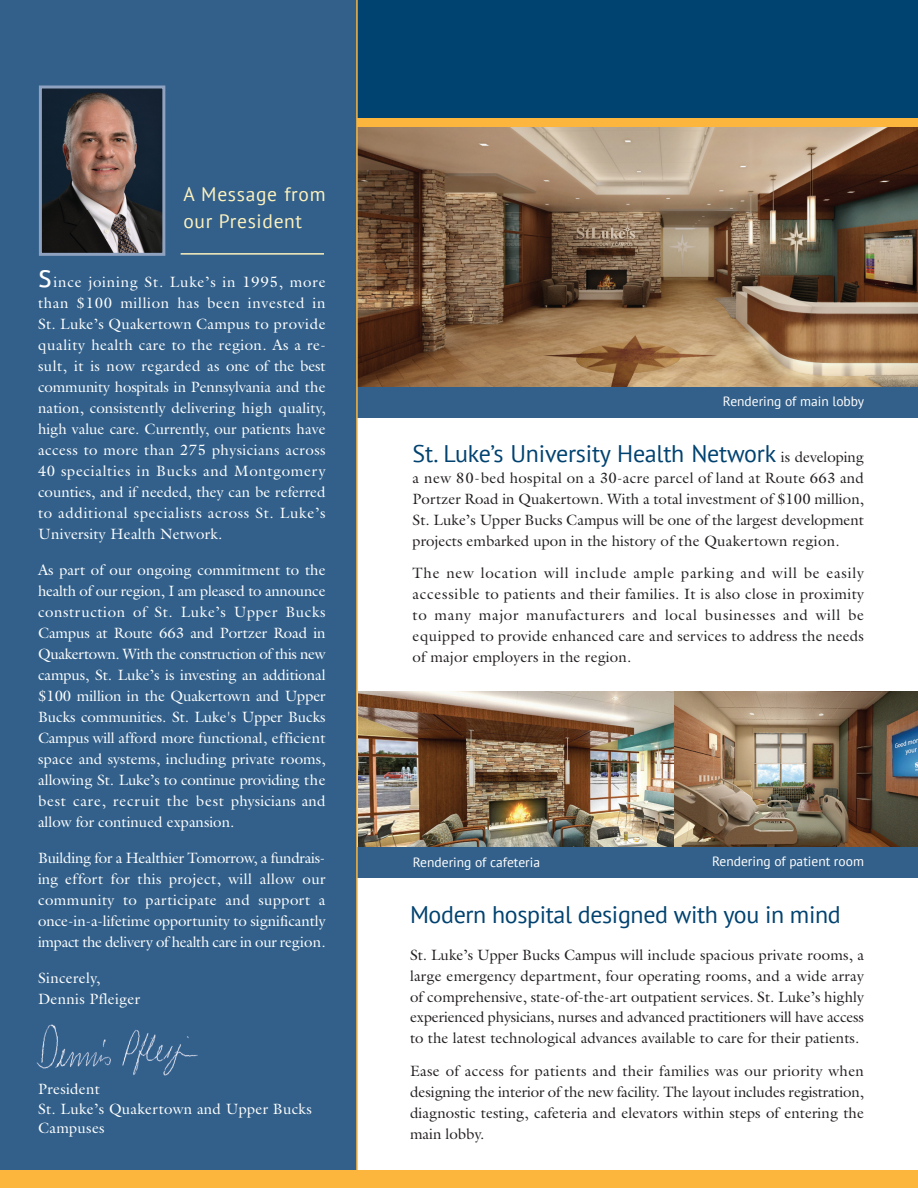
<style>
.page{position:relative;width:918px;height:1188px;background:#fff}
.page>*{position:absolute;margin:0;border:0;box-sizing:border-box;transform-origin:0 0}
.t1{font:24px "PT Sans";letter-spacing:-.015em;color:#004270}
.t2{font:19.5px/27px "PT Sans";letter-spacing:.035em;color:#fef2be}
.t3{font:15px/21px "Galliard";letter-spacing:.015em;color:#fff;text-align:justify}
.t4{font:15px/20.9px "Galliard";letter-spacing:.005em;color:#231f20;text-align:justify}
.t5{font:13.5px "PT Sans";color:#fff}
.t6{font:12px "PT Sans";letter-spacing:-.015em;color:#fff}
.s1{font-family:"PT Sans";font-size:33px}
.s2{font-family:"Galliard";font-size:15px;color:#231f20}
</style>
<div class="page">
<img style="left:358px;top:126px;width:560px;height:261px">
<div style="left:353px;top:0;width:565px;height:122px;background:#004270"></div>
<div style="left:357px;top:118px;width:561px;height:8px;background:#fcb53d"></div>
<div style="left:0;top:0;width:357px;height:1188px;background:#32608a"></div>
<img style="left:43px;top:90px;width:118px;height:162px">
<div style="left:39px;top:86px;width:126px;height:170px;border:3px solid #8fa2c0"></div>
<div style="left:0;top:1170px;width:918px;height:18px;background:#fcb53d"></div>
<hr style="left:181px;top:253px;width:143px;height:2px;background:#fef2be">
<img style="left:674px;top:692px;width:244px;height:156px">
<img style="left:358px;top:692px;width:316px;height:156px">
<div style="left:357px;top:387px;width:561px;height:31px;background:#32608a"></div>
<div style="left:357px;top:848px;width:561px;height:30px;background:#32608a"></div>
<img style="left:36px;top:1024px;width:162px;height:52px">
<hr style="left:356px;top:0;width:2px;height:1174px;background:#fcb53d">
<h2 class="t2" style="left:183px;top:181px;width:144px">A Message from our President</h2>
<p class="t3" style="left:38px;top:272px;width:289px"><span class="s1">s</span>ince joining St. Luke’s in 1995, more than $100 million has been invested in St. Luke’s Quakertown Campus to provide quality health care to the region. As a re&shy;sult, it is now regarded as one of the best community hospitals in Pennsylvania and the nation, consistently delivering high quality, high value care. Currently, our patients have access to more than 275 physicians across 40 specialties in Bucks and Montgomery counties, and if needed, they can be referred to additional specialists across St. Luke’s University Health Network.</p>
<p class="t3" style="left:38px;top:560px;width:289px">As part of our ongoing commitment to the health of our region, I am pleased to announce construction of St. Luke’s Upper Bucks Campus at Route 663 and Portzer Road in Quakertown. With the construction of this new campus, St. Luke’s is investing an additional $100 million in the Quakertown and Upper Bucks communities. St. Luke's Upper Bucks Campus will afford more functional, efficient space and systems, including private rooms, allowing St. Luke’s to continue providing the best care, recruit the best physicians and allow for continued expansion.</p>
<p class="t3" style="left:38px;top:848px;width:289px">Building for a Healthier Tomorrow, a fundrais&shy;ing effort for this project, will allow our community to participate and support a once-in-a-lifetime opportunity to significantly impact the delivery of health care in our region.</p>
<p class="t3" style="left:38px;top:968px;width:104px">Sincerely,<br>Dennis Pfleiger</p>
<p class="t6" style="left:27px;top:271px;width:97px">President, St. Luke’s</p>
<p class="t3" style="left:38px;top:1079px;width:275px;line-height:19.5px;text-align:left">President<br>St. Luke’s Quakertown and Upper Bucks<br>Campuses</p>
<p class="t5" style="left:723px;top:393px;width:143px">Rendering of main lobby</p>
<h1 class="t1" style="left:413px;top:441px;width:453px">St. Luke’s University Health Network <span class="s2">is developing</span></h1>
<p class="t4" style="left:413px;top:467px;width:453px">a new 80-bed hospital on a 30-acre parcel of land at Route 663 and Portzer Road in Quakertown. With a total investment of $100 million, St. Luke’s Upper Bucks Campus will be one of the largest development projects embarked upon in the history of the Quakertown region.</p>
<p class="t4" style="left:413px;top:563px;width:453px">The new location will include ample parking and will be easily accessible to patients and their families. It is also close in proximity to many major manufacturers and local businesses and will be equipped to provide enhanced care and services to address the needs of major employers in the region.</p>
<p class="t5" style="left:413px;top:855px;width:129px">Rendering of cafeteria</p>
<p class="t5" style="left:712px;top:854px;width:153px">Rendering of patient room</p>
<h1 class="t1" style="left:410px;top:901px;width:432px">Modern hospital designed with you in mind</h1>
<p class="t4" style="left:410px;top:944px;width:455px">St. Luke’s Upper Bucks Campus will include spacious private rooms, a large emergency department, four operating rooms, and a wide array of comprehensive, state-of-the-art outpatient services. St. Luke’s highly experienced physicians, nurses and advanced practitioners will have access to the latest technological advances available to care for their patients.</p>
<p class="t4" style="left:410px;top:1060px;width:456px">Ease of access for patients and their families was our priority when designing the interior of the new facility. The layout includes registration, diagnostic testing, cafeteria and elevators within steps of entering the main lobby.</p>
</div>
